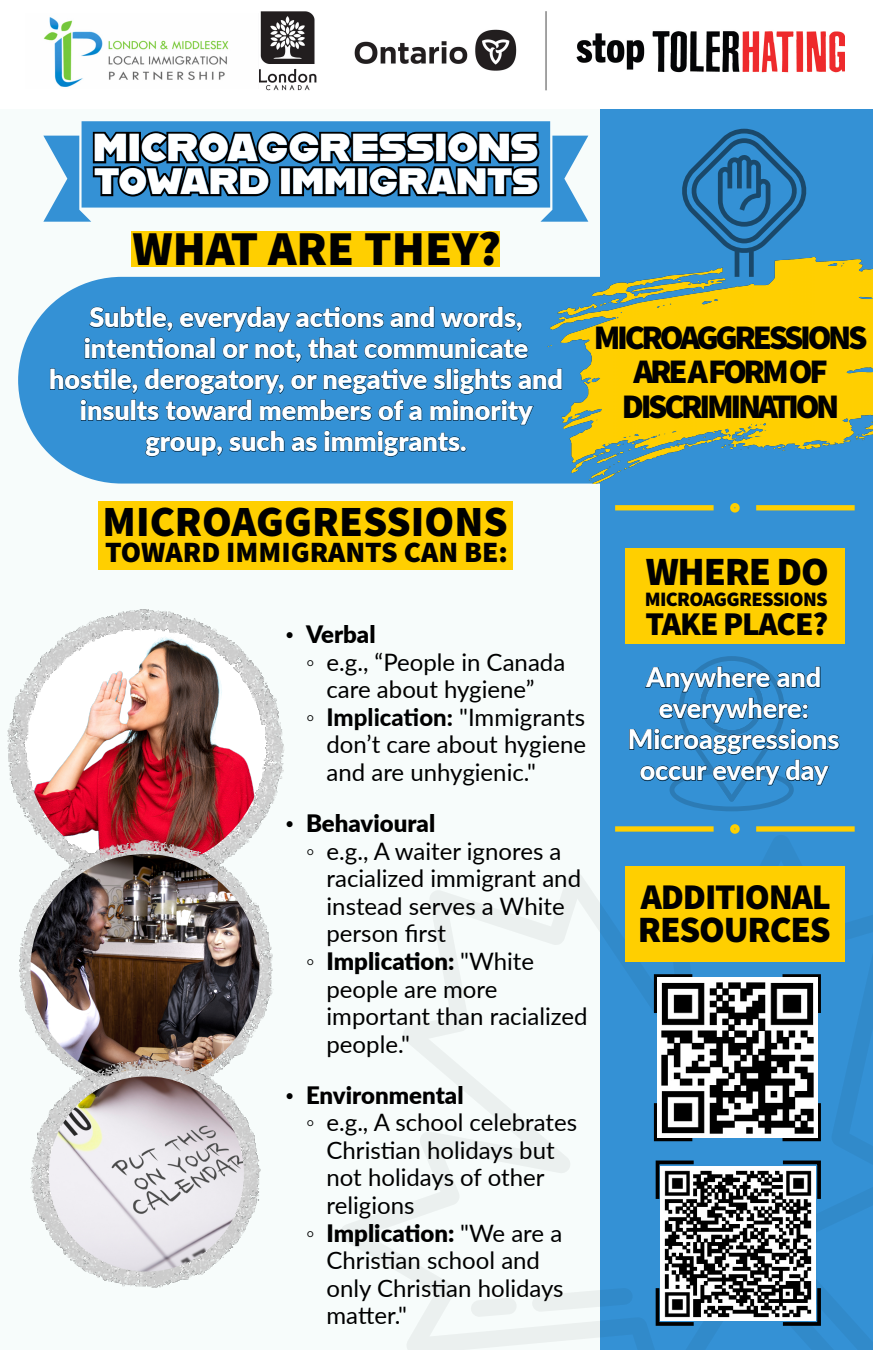
<style>
.page{position:relative;width:873px;height:1350px;background:#f7fcfb}
.page>*{position:absolute;margin:0;border:0;box-sizing:border-box;transform-origin:0 0}
.t1{font:900 48.75px "Source Sans Pro";color:#000}
.t2{font:900 43.05px "Source Sans Pro";color:#000}
.t3{font:900 40.2px "Source Sans Pro";letter-spacing:-.03em;color:#000}
.t4{font:39px "Alfarn";color:#fff}
.t5{font:900 37.2px "Source Sans Pro";letter-spacing:-.03em;color:#000}
.t6{font:36.6px "Alfarn";color:#fff}
.t7{font:900 36.3px "Source Sans Pro";letter-spacing:-.03em;color:#000}
.t8{font:900 34.5px/34.5px "Source Sans Pro";letter-spacing:-.095em;color:#000;text-align:center}
.t9{font:900 33.3px "Source Sans Pro";letter-spacing:-.03em;color:#000}
.t10{font:900 29.55px "Source Sans Pro";color:#000}
.t11{font:900 27px/31px "Lato";color:#fff;text-align:center}
.t12{font:800 27px/31px "Lato";color:#fff;text-align:center}
.t13{font:24px/27.6px "Lato";color:#000}
.t14{font:900 24px "Lato";color:#000}
.t15{font:900 20.55px "Source Sans Pro";letter-spacing:-.03em;color:#000}
.s1{font-family:"Times New Roman";font-weight:400}
.s2{font-family:"Times New Roman"}
.s3{font-weight:800}
.s4{font-weight:900}
</style>
<div class="page">
<svg style="left:18px;top:277px;width:519px;height:207px;background:#4e9fda"></svg>
<div style="left:601px;top:0;width:272px;height:1350px;background:#3491d5"></div>
<svg style="left:341px;top:835px;width:532px;height:515px"></svg>
<svg style="left:43px;top:121px;width:545px;height:101px;fill:#3491d5"></svg>
<svg style="left:93px;top:131px;width:446px;height:66px;background:#246697"></svg>
<div style="left:98px;top:501px;width:415px;height:43px;background:#ffcf00"></div>
<div style="left:98px;top:536px;width:415px;height:33px;background:#ffcf00"></div>
<svg style="left:629px;top:656px;width:210px;height:155px"></svg>
<div style="left:0;top:0;width:873px;height:108px;background:#fff"></div>
<img style="left:259px;top:12px;width:586px;height:79px">
<img style="left:43px;top:17px;width:186px;height:70px">
<div style="left:625px;top:549px;width:220px;height:95px;background:#ffcf00"></div>
<div style="left:625px;top:866px;width:220px;height:95px;background:#ffcf00"></div>
<svg style="left:652px;top:972px;width:44px;height:45px"></svg>
<svg style="left:779px;top:972px;width:44px;height:45px"></svg>
<svg style="left:779px;top:1099px;width:44px;height:44px"></svg>
<svg style="left:652px;top:1099px;width:44px;height:44px"></svg>
<img style="left:658px;top:977px;width:159px;height:161px">
<svg style="left:654px;top:1159px;width:43px;height:44px"></svg>
<svg style="left:779px;top:1159px;width:44px;height:44px"></svg>
<svg style="left:779px;top:1284px;width:44px;height:44px"></svg>
<svg style="left:654px;top:1284px;width:43px;height:44px"></svg>
<img style="left:661px;top:1166px;width:155px;height:154px">
<div style="left:132px;top:231px;width:368px;height:36px;background:#ffcf00"></div>
<svg style="left:730px;top:503px;width:10px;height:10px"></svg>
<div style="left:756px;top:505px;width:99px;height:5px;background:#ffcf00"></div>
<div style="left:615px;top:505px;width:99px;height:5px;background:#ffcf00"></div>
<svg style="left:726px;top:824px;width:18px;height:14px"></svg>
<div style="left:756px;top:826px;width:99px;height:6px;background:#ffcf00"></div>
<div style="left:615px;top:826px;width:99px;height:6px;background:#ffcf00"></div>
<img style="left:537px;top:258px;width:336px;height:226px">
<svg style="left:50px;top:306px;width:512px;height:151px;background:#3087c6"></svg>
<svg style="left:679px;top:129px;width:130px;height:148px"></svg>
<img style="left:7px;top:609px;width:277px;height:209px">
<img style="left:26px;top:630px;width:238px;height:238px;border-radius:119px">
<img style="left:19px;top:818px;width:255px;height:218px">
<img style="left:30px;top:854px;width:229px;height:229px;border-radius:114px">
<img style="left:30px;top:1036px;width:231px;height:252px">
<img style="left:49px;top:1076px;width:195px;height:196px;border-radius:98px">
<p class="t4" style="left:93px;top:124px;width:447px">MICROAGGRESSIONS</p>
<p class="t6" style="left:94px;top:159px;width:446px">TOWARD IMMIGRANTS</p>
<h1 class="t1" style="left:133px;top:215px;width:370px">WHAT ARE THEY?</h1>
<p class="t11" style="left:49px;top:301px;width:515px">Subtle, everyday actions and words, intentional or not, that communicate hostile, derogatory, or negative slights and insults toward members of a minority group, such as immigrants.</p>
<p class="t8" style="left:594px;top:321px;width:275px">MICROAGGRESSIONS<br>ARE A FORM OF<br>DISCRIMINATION</p>
<h1 class="t2" style="left:103px;top:492px;width:407px">MICROAGGRESSIONS</h1>
<h1 class="t10" style="left:105px;top:532px;width:405px">TOWARD IMMIGRANTS CAN BE:</h1>
<p class="t14" style="left:286px;top:616px;width:91px"><span class="s1">•</span> Verbal</p>
<p class="t13" style="left:306px;top:647px;width:261px;text-align:center"><span class="s2">◦</span> e.g., “People in Canada care about hygiene”</p>
<p class="t13" style="left:327px;top:702px;width:261px;text-align:justify;text-indent:-20px"><span class="s2">◦</span> <span class="s3">Implication:</span> "Immigrants don’t care about hygiene and are unhygienic."</p>
<p class="t14" style="left:286px;top:805px;width:151px"><span class="s1">•</span> Behavioural</p>
<p class="t13" style="left:327px;top:836px;width:256px;text-indent:-20px"><span class="s2">◦</span> e.g., A waiter ignores a racialized immigrant and instead serves a White person first</p>
<p class="t13" style="left:327px;top:946px;width:263px;text-indent:-20px"><span class="s2">◦</span> <span class="s4">Implication:</span> "White people are more important than racialized people."</p>
<p class="t14" style="left:286px;top:1077px;width:179px"><span class="s1">•</span> Environmental</p>
<p class="t13" style="left:327px;top:1108px;width:252px;text-indent:-20px"><span class="s2">◦</span> e.g., A school celebrates<br>Christian holidays but not holidays of other religions</p>
<p class="t13" style="left:327px;top:1218px;width:239px;text-indent:-20px"><span class="s2">◦</span> <span class="s4">Implication:</span> "We are a<br>Christian school and only Christian holidays matter."</p>
<p class="t3" style="left:646px;top:544px;width:184px">WHERE DO</p>
<p class="t15" style="left:645px;top:585px;width:184px">MICROAGGRESSIONS</p>
<p class="t9" style="left:645px;top:601px;width:184px">TAKE PLACE?</p>
<p class="t12" style="left:628px;top:661px;width:213px">Anywhere and everywhere:<br>Microaggressions occur every day</p>
<p class="t7" style="left:641px;top:872px;width:192px">ADDITIONAL</p>
<p class="t5" style="left:638px;top:904px;width:195px">RESOURCES</p>
</div>
